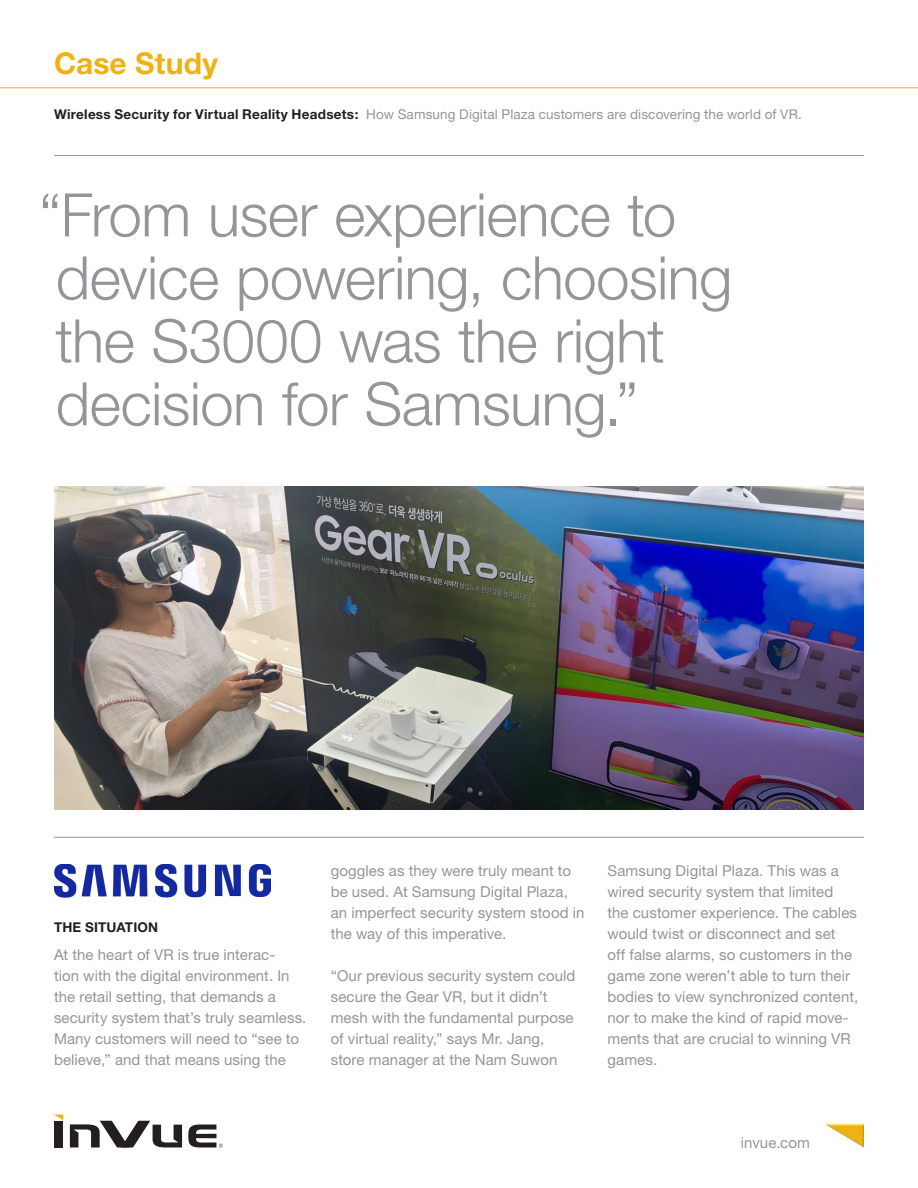
<style>
.page{position:relative;width:918px;height:1188px;background:#fff}
.page>*{position:absolute;margin:0;border:0;box-sizing:border-box;transform-origin:0 0}
.t1{font:300 60px/63px "Helvetica Neue";letter-spacing:-.01em;color:#939598}
.t2{font:700 30px "Helvetica Neue";letter-spacing:.005em;color:#efb211}
.t3{font:15px/21px "Helvetica Neue";letter-spacing:.005em;color:#939598}
.t4{font:13.5px "Helvetica Neue";letter-spacing:.01em;color:#939598}
.Section_Headings{font:700 13.5px "Helvetica Neue";letter-spacing:.01em;color:#231f20}
.s1{font-weight:700;color:#231f20}
</style>
<div class="page">
<hr style="left:0;top:87px;width:918px;height:1px;background:#efb211">
<div style="left:55px;top:1121px;width:8px;height:26px;background:#231f20"></div>
<svg style="left:70px;top:1121px;width:112px;height:26px"></svg>
<svg style="left:55px;top:1115px;width:8px;height:5px"></svg>
<svg style="left:188px;top:1125px;width:35px;height:23px"></svg>
<svg style="left:826px;top:1125px;width:38px;height:23px"></svg>
<hr style="left:54px;top:155px;width:810px;height:1px;background:#939598">
<hr style="left:54px;top:837px;width:810px;height:1px;background:#939598">
<img style="left:54px;top:486px;width:810px;height:324px">
<img style="left:54px;top:864px;width:216px;height:34px">
<h2 class="t2" style="left:54px;top:45px;width:165px">Case Study</h2>
<p class="t4" style="left:54px;top:106px;width:749px"><span class="s1">Wireless Security for Virtual Reality Headsets:</span> How Samsung Digital Plaza customers are discovering the world of VR.</p>
<p class="t1" style="left:39px;top:182px;width:695px">“From user experience to device powering, choosing the S3000 was the right decision for Samsung.”</p>
<p class="Section_Headings" style="left:54px;top:919px;width:106px">THE SITUATION</p>
<p class="t3" style="left:54px;top:944px;width:254px">At the heart of VR is true interac-<br>tion with the digital environment. In the retail setting, that demands a security system that’s truly seamless.<br>Many customers will need to “see to believe,” and that means using the</p>
<p class="t3" style="left:331px;top:860px;width:255px">goggles as they were truly meant to be used. At Samsung Digital Plaza, an imperfect security system stood in the way of this imperative.</p>
<p class="t3" style="left:331px;top:965px;width:246px">“Our previous security system could secure the Gear VR, but it didn’t mesh with the fundamental purpose of virtual reality,” says Mr. Jang, store manager at the Nam Suwon</p>
<p class="t3" style="left:608px;top:860px;width:252px">Samsung Digital Plaza. This was a wired security system that limited<br>the customer experience. The cables would twist or disconnect and set<br>off false alarms, so customers in the game zone weren’t able to turn their bodies to view synchronized content, nor to make the kind of rapid move&shy;ments that are crucial to winning VR games.</p>
<p class="t3" style="left:741px;top:1131px;width:71px">invue.com</p>
</div>
